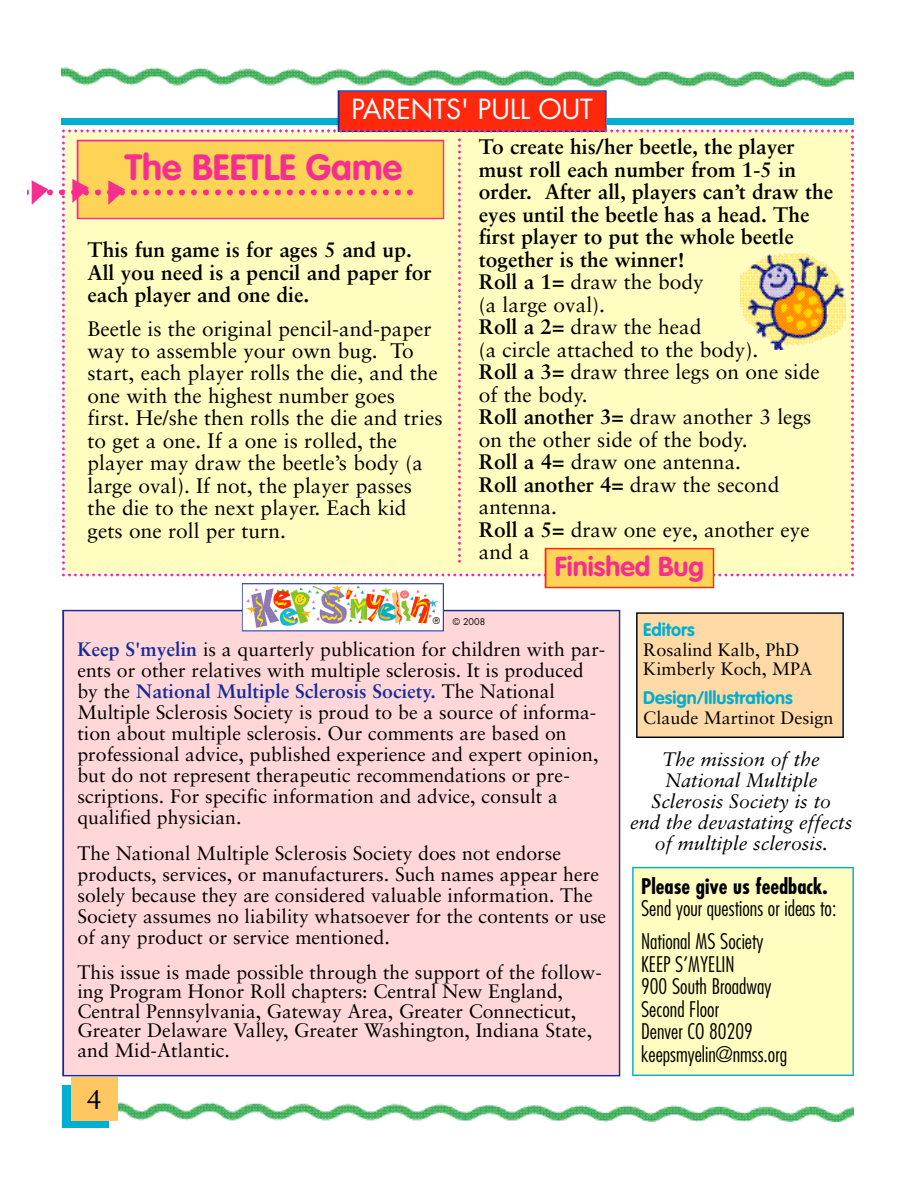
<style>
.page{position:relative;width:918px;height:1188px;background:#fff}
.page>*{position:absolute;margin:0;border:0;box-sizing:border-box;transform-origin:0 0}
.t1{font:700 36px "VAG Rounded";color:#f52e90}
.t2{font:27px "Futura";color:#fff}
.t3{font:700 27px "VAG Rounded";color:#f52e90}
.t4{font:27px "Sabon";color:#000}
.t5{font:700 21px/22.5px "Sabon";color:#000}
.t6{font:21px/22.5px "Sabon";color:#000}
.t7{font:300 condensed 21px/22.5px "Futura";color:#000}
.t8{font:700 condensed 21px "Futura";color:#000}
.t9{font:19.5px/21px "Sabon";color:#000}
.t10{font:italic 19.5px/21px "Sabon";color:#000;text-align:center}
.t11{font:18px/19.5px "Sabon";color:#000}
.t12{font:700 18px "VAG Rounded";color:#00aed0}
.t13{font:9px "Futura";color:#000}
.s1{font-weight:400}
.s2{font-weight:700;color:#152b99}
</style>
<div class="page">
<img style="left:62px;top:67px;width:792px;height:19px">
<img style="left:108px;top:1096px;width:746px;height:26px">
<div style="left:62px;top:1086px;width:46px;height:42px;background:#00aed0"></div>
<div style="left:62px;top:119px;width:792px;height:6px;background:#00aed0"></div>
<div style="left:71px;top:1074px;width:46px;height:47px;background:#fec762"></div>
<div style="left:338px;top:90px;width:269px;height:39px;background:#ff280d"></div>
<div style="left:62px;top:610px;width:558px;height:466px;background:#ffd7d8"></div>
<div style="left:636px;top:612px;width:208px;height:126px;background:#ffdaa6"></div>
<img style="left:242px;top:583px;width:202px;height:48px">
<div style="left:632px;top:867px;width:222px;height:209px;background:#fffdbf"></div>
<div style="left:62px;top:129px;width:792px;height:447px;background:#fffdbf"></div>
<img style="left:741px;top:252px;width:105px;height:98px">
<svg style="left:545px;top:548px;width:169px;height:40px;background:#fec651"></svg>
<svg style="left:458px;top:138px;width:3px;height:425px"></svg>
<svg style="left:27px;top:140px;width:417px;height:79px;background:#fdca6b"></svg>
<h2 class="t2" style="left:351px;top:96px;width:243px">PARENTS' PULL OUT</h2>
<h1 class="t1" style="left:125px;top:152px;width:279px">The BEETLE Game</h1>
<p class="t5" style="left:87px;top:241px;width:346px">This fun game is for ages 5 and up.<br>All you need is a pencil and paper for each player and one die.</p>
<p class="t6" style="left:88px;top:319px;width:356px">Beetle is the original pencil-and-paper way to assemble your own bug. To start, each player rolls the die, and the one with the highest number goes<br>first. He/she then rolls the die and tries to get a one. If a one is rolled, the player may draw the beetle’s body (a large oval). If not, the player passes the die to the next player. Each kid gets one roll per turn.</p>
<p class="t5" style="left:479px;top:138px;width:356px">To create his/her beetle, the player must roll each number from 1-5 in order. After all, players can’t draw the eyes until the beetle has a head. The first player to put the whole beetle together is the winner!<br>Roll a 1= <span class="s1">draw the body<br>(a large oval).<br></span>Roll a 2= <span class="s1">draw the head<br>(a circle attached to the body).<br></span>Roll a 3= <span class="s1">draw three legs on one side of the body.<br></span>Roll another 3= <span class="s1">draw another 3 legs on the other side of the body.<br></span>Roll a 4= <span class="s1">draw one antenna.<br></span>Roll another 4= <span class="s1">draw the second antenna.<br></span>Roll a 5= <span class="s1">draw one eye, another eye and a</span></p>
<h2 class="t3" style="left:555px;top:555px;width:151px">Finished Bug</h2>
<p class="t13" style="left:433px;top:616px;width:9px">®</p>
<p class="t13" style="left:453px;top:617px;width:34px">© 2008</p>
<p class="t9" style="left:77px;top:641px;width:529px"><span class="s2">Keep S'myelin</span> is a quarterly publication for children with par&shy;ents or other relatives with multiple sclerosis. It is produced by the <span class="s2">National Multiple Sclerosis Society.</span> The National Multiple Sclerosis Society is proud to be a source of informa&shy;tion about multiple sclerosis. Our comments are based on professional advice, published experience and expert opinion, but do not represent therapeutic recommendations or pre&shy;scriptions. For specific information and advice, consult a qualified physician.</p>
<p class="t9" style="left:77px;top:845px;width:530px">The National Multiple Sclerosis Society does not endorse products, services, or manufacturers. Such names appear here solely because they are considered valuable information. The Society assumes no liability whatsoever for the contents or use of any product or service mentioned.</p>
<p class="t9" style="left:77px;top:964px;width:526px;line-height:19.5px">This issue is made possible through the support of the follow&shy;ing Program Honor Roll chapters: Central New England, Central Pennsylvania, Gateway Area, Greater Connecticut, Greater Delaware Valley, Greater Washington, Indiana State, and Mid-Atlantic.</p>
<h2 class="t4" style="left:87px;top:1088px;width:17px">4</h2>
<p class="t12" style="left:643px;top:623px;width:53px">Editors</p>
<p class="t11" style="left:643px;top:641px;width:171px">Rosalind Kalb, PhD<br>Kimberly Koch, MPA</p>
<p class="t12" style="left:643px;top:690px;width:151px">Design/Illustrations</p>
<p class="t11" style="left:643px;top:709px;width:192px">Claude Martinot Design</p>
<p class="t10" style="left:630px;top:750px;width:224px">The mission of the<br>National Multiple<br>Sclerosis Society is to<br>end the devastating effects of multiple sclerosis.</p>
<p class="t8" style="left:641px;top:876px;width:188px">Please give us feedback.</p>
<p class="t7" style="left:641px;top:893px;width:197px;line-height:33.2px">Send your questions or ideas to:<br>National MS Society</p>
<p class="t7" style="left:641px;top:954px;width:148px">KEEP S’MYELIN<br>900 South Broadway<br>Second Floor<br>Denver CO 80209 keepsmyelin@nmss.org</p>
</div>
